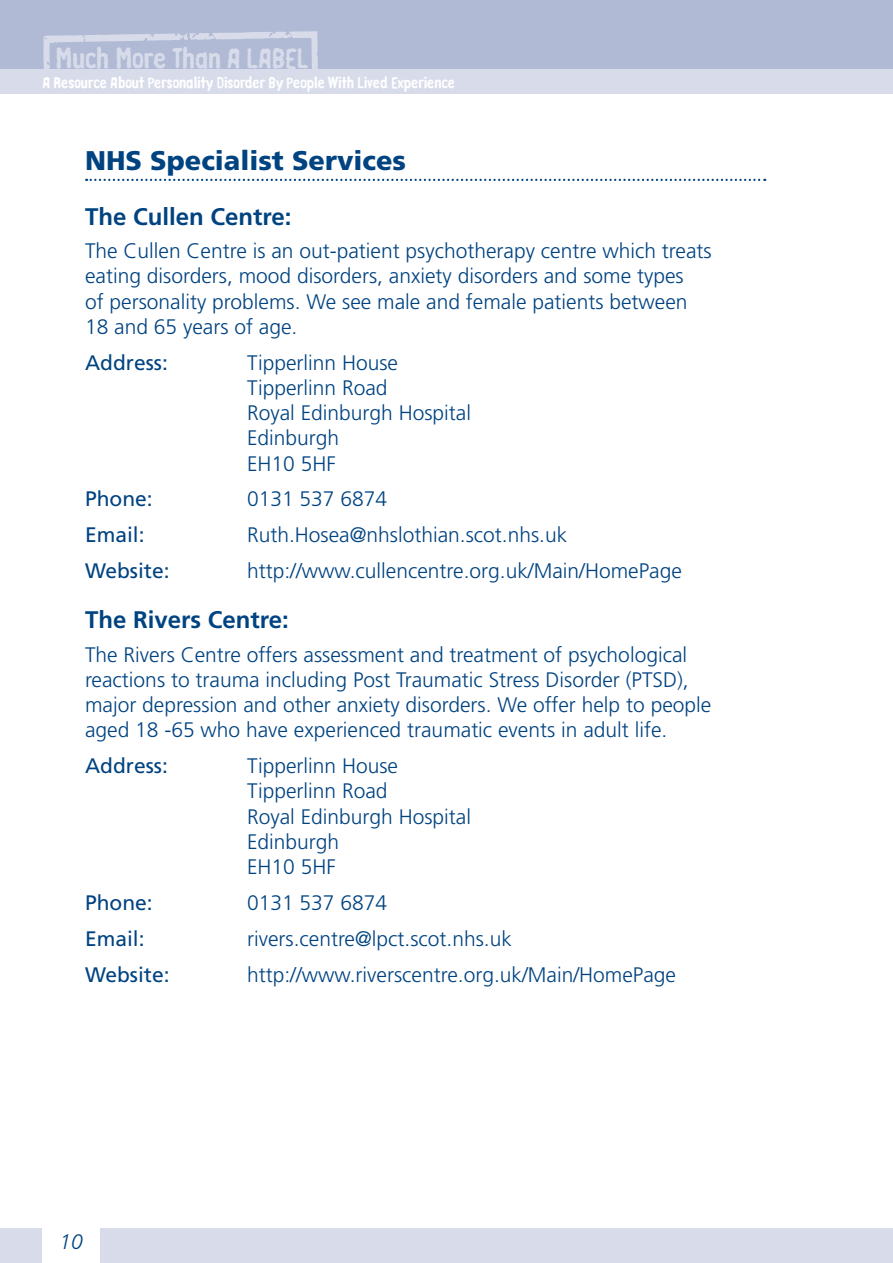
<style>
.page{position:relative;width:893px;height:1263px;background:#fff}
.page>*{position:absolute;margin:0;border:0;box-sizing:border-box;transform-origin:0 0}
.t1{font:900 27px "Frutiger LT";color:#004381}
.t2{font:27px "Linotype Russisch Brot Eat Text";letter-spacing:-.01em;color:#d8dcea}
.t3{font:700 24px "Frutiger LT";color:#004381}
.t4{font:300 21px/25.2px "Frutiger LT";color:#004381}
.t5{font:21px "Frutiger LT";color:#004381}
.t6{font:italic 300 21px "Frutiger LT";color:#004381}
.t7{font:15px "Linotype Russisch Brot Eat Text";color:#fff}
</style>
<div class="page">
<div style="left:0;top:68px;width:893px;height:26px;background:#d8dcea"></div>
<div style="left:0;top:1229px;width:893px;height:34px;background:#d8dcea"></div>
<div style="left:0;top:0;width:893px;height:68px;background:#b0bad4"></div>
<svg style="left:43px;top:31px;width:276px;height:38px"></svg>
<div style="left:43px;top:1229px;width:57px;height:34px;background:#fff"></div>
<svg style="left:86px;top:179px;width:679px;height:2px"></svg>
<p class="t2" style="left:55px;top:40px;width:254px">Much More Than A LABEL</p>
<p class="t7" style="left:43px;top:72px;width:414px">A Resource About Personality Disorder By People With Lived Experience</p>
<p class="t1" style="left:85px;top:144px;width:323px">NHS Specialist Services</p>
<p class="t3" style="left:85px;top:202px;width:208px">The Cullen Centre:</p>
<p class="t4" style="left:85px;top:239px;width:628px">The Cullen Centre is an out-patient psychotherapy centre which treats eating disorders, mood disorders, anxiety disorders and some types<br>of personality problems. We see male and female patients between 18 and 65 years of age.</p>
<p class="t5" style="left:85px;top:350px;width:84px">Address:</p>
<p class="t4" style="left:247px;top:350px;width:226px">Tipperlinn House<br>Tipperlinn Road<br>Royal Edinburgh Hospital<br>Edinburgh<br>EH10 5HF</p>
<p class="t5" style="left:85px;top:487px;width:69px">Phone:</p>
<p class="t4" style="left:247px;top:487px;width:142px">0131 537 6874</p>
<p class="t5" style="left:85px;top:522px;width:61px">Email:</p>
<p class="t4" style="left:247px;top:523px;width:322px">Ruth.Hosea@nhslothian.scot.nhs.uk</p>
<p class="t5" style="left:85px;top:558px;width:86px">Website:</p>
<p class="t4" style="left:247px;top:558px;width:436px">http://www.cullencentre.org.uk/Main/HomePage</p>
<p class="t3" style="left:85px;top:606px;width:205px">The Rivers Centre:</p>
<p class="t4" style="left:85px;top:642px;width:628px">The Rivers Centre offers assessment and treatment of psychological reactions to trauma including Post Traumatic Stress Disorder (PTSD), major depression and other anxiety disorders. We offer help to people aged 18 -65 who have experienced traumatic events in adult life.</p>
<p class="t5" style="left:85px;top:754px;width:84px">Address:</p>
<p class="t4" style="left:247px;top:754px;width:226px">Tipperlinn House<br>Tipperlinn Road<br>Royal Edinburgh Hospital<br>Edinburgh<br>EH10 5HF</p>
<p class="t5" style="left:85px;top:890px;width:69px">Phone:</p>
<p class="t4" style="left:247px;top:890px;width:142px">0131 537 6874</p>
<p class="t5" style="left:85px;top:926px;width:61px">Email:</p>
<p class="t4" style="left:247px;top:926px;width:266px">rivers.centre@lpct.scot.nhs.uk</p>
<p class="t5" style="left:85px;top:962px;width:86px">Website:</p>
<p class="t4" style="left:247px;top:962px;width:431px">http://www.riverscentre.org.uk/Main/HomePage</p>
<p class="t6" style="left:59px;top:1230px;width:25px">10</p>
</div>
